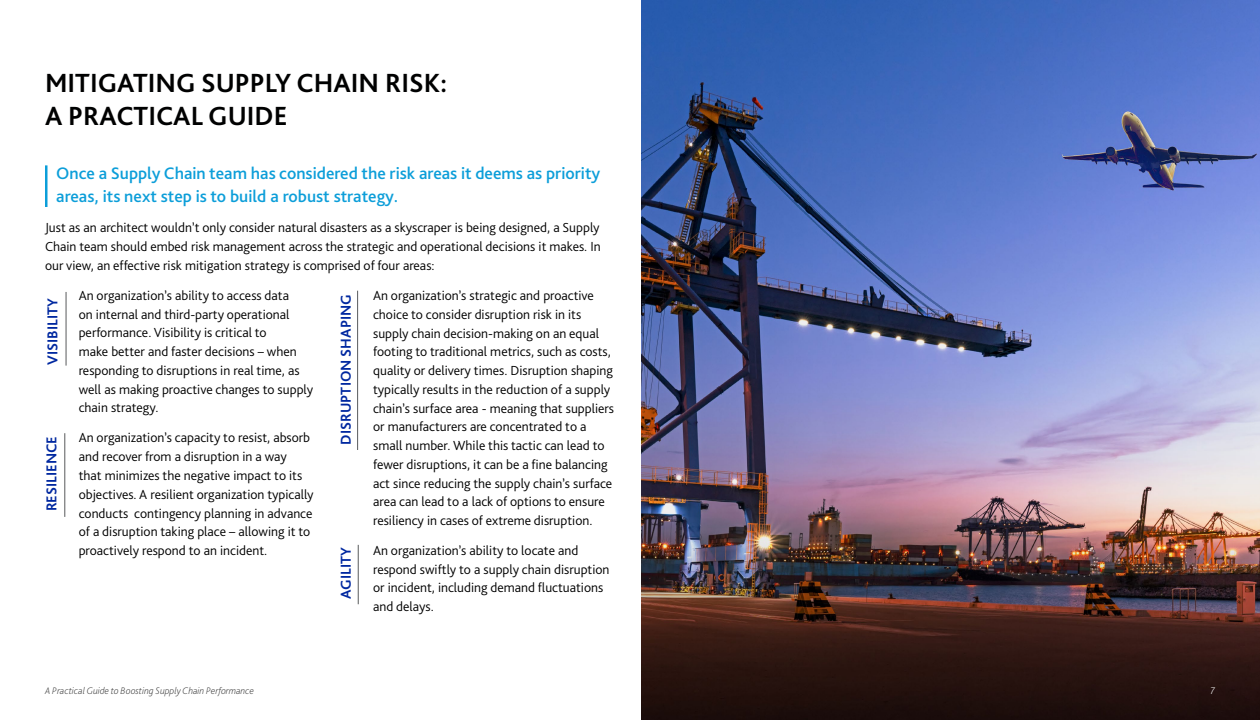
<style>
.page{position:relative;width:1260px;height:720px;background:#fff}
.page>*{position:absolute;margin:0;border:0;box-sizing:border-box;transform-origin:0 0}
.t1{font:700 27.5px/33px "Bliss Pro";color:#000101}
.t2{font:500 17.5px/23.8px "Bliss Pro";color:#0c9ed9}
.t3{font:700 15px "Bliss Pro";color:#0028a0}
.t4{font:300 13.75px/18.8px "Bliss Pro";color:#000}
.t5{font:italic 200 10px "Bliss Pro";color:#404040}
.t6{font:italic 200 10px "Bliss Pro";color:#fff}
</style>
<div class="page">
<hr style="left:45px;top:165px;width:3px;height:42px;background:#0c9ed9">
<img style="left:642px;top:0;width:618px;height:719px">
<hr style="left:66px;top:292px;width:1px;height:74px;background:#585a5c">
<hr style="left:357px;top:291px;width:1px;height:159px;background:#585a5c">
<hr style="left:358px;top:545px;width:1px;height:59px;background:#585a5c">
<hr style="left:64px;top:433px;width:1px;height:84px;background:#585a5c">
<h1 class="t1" style="left:45px;top:65px;width:404px">MITIGATING SUPPLY CHAIN RISK:<br>A PRACTICAL GUIDE</h1>
<p class="t2" style="left:56px;top:161px;width:546px">Once a Supply Chain team has considered the risk areas it deems as priority areas, its next step is to build a robust strategy.</p>
<p class="t4" style="left:45px;top:218px;width:557px;text-align:justify">Just as an architect wouldn’t only consider natural disasters as a skyscraper is being designed, a Supply Chain team should embed risk management across the strategic and operational decisions it makes. In our view, an effective risk mitigation strategy is comprised of four areas:</p>
<p class="t4" style="left:79px;top:286px;width:236px">An organization’s ability to access data<br>on internal and third-party operational performance. Visibility is critical to<br>make better and faster decisions – when responding to disruptions in real time, as well as making proactive changes to supply chain strategy.</p>
<p class="t4" style="left:79px;top:428px;width:236px">An organization’s capacity to resist, absorb and recover from a disruption in a way<br>that minimizes the negative impact to its objectives. A resilient organization typically conducts contingency planning in advance of a disruption taking place – allowing it to proactively respond to an incident.</p>
<p class="t4" style="left:373px;top:286px;width:242px">An organization’s strategic and proactive choice to consider disruption risk in its supply chain decision-making on an equal footing to traditional metrics, such as costs, quality or delivery times. Disruption shaping typically results in the reduction of a supply chain’s surface area - meaning that suppliers or manufacturers are concentrated to a small number. While this tactic can lead to fewer disruptions, it can be a fine balancing act since reducing the supply chain’s surface area can lead to a lack of options to ensure resiliency in cases of extreme disruption.</p>
<p class="t4" style="left:373px;top:541px;width:238px">An organization’s ability to locate and respond swiftly to a supply chain disruption or incident, including demand fluctuations and delays.</p>
<p class="t3" style="left:43px;top:365px;width:68px;rotate:-90deg">VISIBILITY</p>
<p class="t3" style="left:336px;top:445px;width:152px;rotate:-90deg">DISRUPTION SHAPING</p>
<p class="t3" style="left:42px;top:511px;width:77px;rotate:-90deg">RESILIENCE</p>
<p class="t3" style="left:336px;top:599px;width:53px;rotate:-90deg">AGILITY</p>
<p class="t5" style="left:45px;top:684px;width:211px">A Practical Guide to Boosting Supply Chain Performance</p>
<p class="t6" style="left:1210px;top:684px;width:6px">7</p>
</div>
